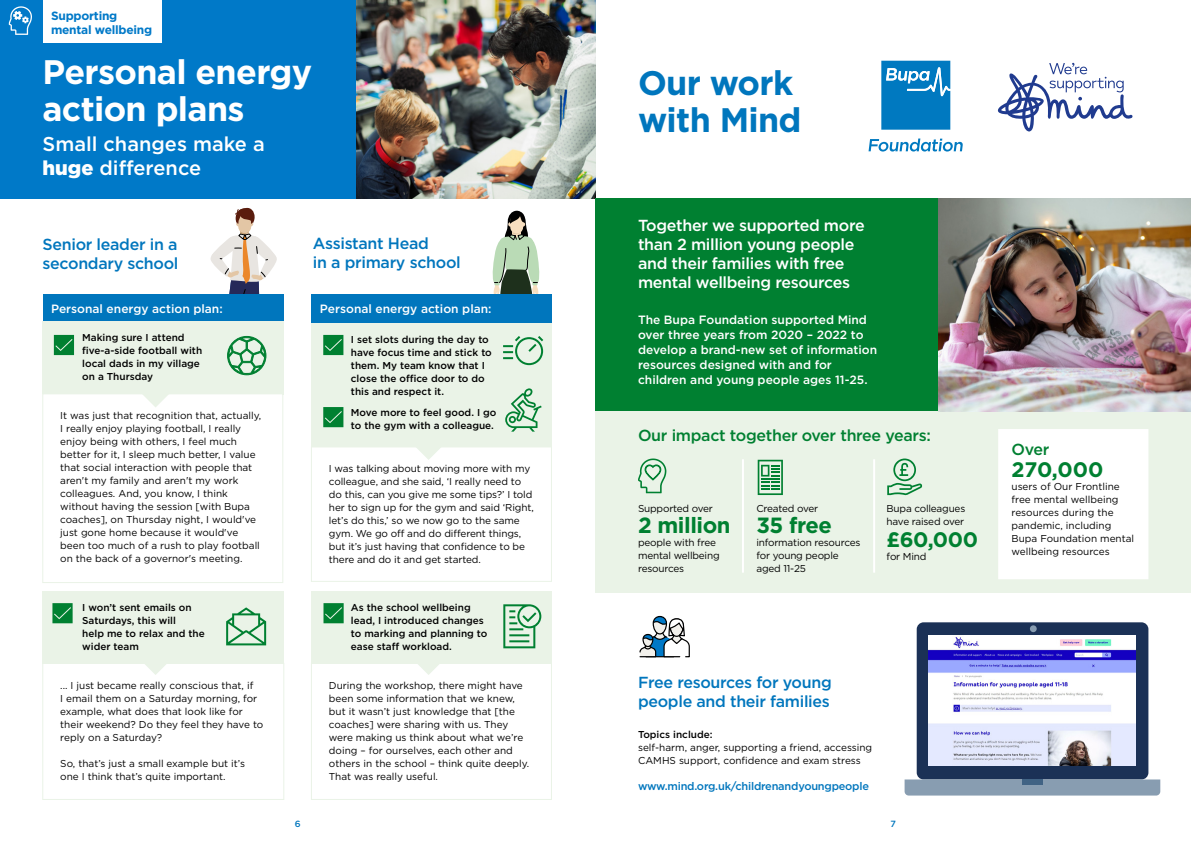
<style>
.page{position:relative;width:1191px;height:842px;background:#fff}
.page>*{position:absolute;margin:0;border:0;box-sizing:border-box;transform-origin:0 0}
.Main_Headings{font:700 34px/37px "Gotham";letter-spacing:-.02em;color:#fff}
.Main_Headings-2{font:700 34px/37px "Gotham";letter-spacing:-.02em;color:#0076bd}
.Body_Copy{font:700 22px "Gotham";letter-spacing:-.02em;color:#008031}
.Body_Copy-2{font:700 21px "Gotham";letter-spacing:-.02em;color:#008031}
.Main_Heading_Subhead{font:500 20px/24px "Gotham";color:#fff}
.Subheadings_Cyan{font:500 16px/19px "Gotham";letter-spacing:-.02em;color:#0076bd}
.Subheading_White{font:500 16px/19px "Gotham";letter-spacing:-.02em;color:#fff}
.Subheading_Green{font:500 16px "Gotham";letter-spacing:-.02em;color:#008031}
.Green_Intro_Para{font:500 12px/15px "Gotham";color:#fff}
.Body_Copy-3{font:500 12px "Gotham";color:#fff}
.Main_Headings-3{font:700 12px/14px "Gotham";letter-spacing:-.02em;color:#0079c8}
.Body_Copy-4{font:500 11px "Gotham";letter-spacing:-.02em;color:#0076bd}
.Body_Copy-5{font:10px/13px "Gotham";color:#000}
.Body_Copy-6{font:500 10px/13px "Gotham";color:#000}
.Body_Copy-7{font:10px/13px "Gotham";letter-spacing:-.02em;color:#000}
.Body_Copy-8{font:10px "Gotham";letter-spacing:-.025em;color:#000}
.t1{font:500 9px "Gotham";color:#0076bd}
.s1{font-weight:900}
.s2{font-weight:500}
</style>
<div class="page">
<div style="left:595px;top:409px;width:596px;height:183px;background:#eaf3e7"></div>
<div style="left:0;top:0;width:595px;height:198px;background:#0079c8"></div>
<div style="left:43px;top:295px;width:240px;height:28px;background:#0076bd"></div>
<div style="left:311px;top:295px;width:241px;height:28px;background:#0076bd"></div>
<div style="left:43px;top:321px;width:240px;height:73px;background:#eaf3e7"></div>
<div style="left:311px;top:323px;width:241px;height:124px;background:#eaf3e7"></div>
<div style="left:43px;top:591px;width:240px;height:73px;background:#eaf3e7"></div>
<div style="left:311px;top:591px;width:241px;height:73px;background:#eaf3e7"></div>
<div style="left:42px;top:393px;width:241px;height:190px;border:1px solid #eaf3e7"></div>
<div style="left:311px;top:446px;width:241px;height:136px;border:1px solid #eaf3e7"></div>
<div style="left:42px;top:663px;width:242px;height:137px;border:1px solid #eaf3e7"></div>
<div style="left:311px;top:663px;width:241px;height:137px;border:1px solid #eaf3e7"></div>
<svg style="left:54px;top:335px;width:20px;height:20px"></svg>
<svg style="left:323px;top:335px;width:20px;height:20px"></svg>
<svg style="left:323px;top:407px;width:20px;height:20px"></svg>
<svg style="left:52px;top:603px;width:21px;height:20px"></svg>
<svg style="left:323px;top:603px;width:21px;height:20px"></svg>
<img style="left:356px;top:0;width:239px;height:198px">
<svg style="left:226px;top:607px;width:40px;height:38px"></svg>
<svg style="left:210px;top:207px;width:67px;height:168px"></svg>
<svg style="left:137px;top:393px;width:37px;height:14px"></svg>
<svg style="left:410px;top:446px;width:36px;height:14px"></svg>
<svg style="left:137px;top:663px;width:37px;height:12px"></svg>
<svg style="left:410px;top:663px;width:36px;height:12px"></svg>
<svg style="left:503px;top:604px;width:38px;height:44px"></svg>
<svg style="left:868px;top:61px;width:95px;height:91px"></svg>
<svg style="left:997px;top:63px;width:135px;height:68px"></svg>
<div style="left:595px;top:198px;width:343px;height:213px;background:#008031"></div>
<img style="left:938px;top:198px;width:253px;height:213px">
<svg style="left:492px;top:210px;width:59px;height:155px"></svg>
<svg style="left:505px;top:388px;width:36px;height:44px"></svg>
<svg style="left:639px;top:615px;width:51px;height:43px"></svg>
<div style="left:642px;top:634px;width:11px;height:13px;border:1px solid #000;border-radius:5px"></div>
<div style="left:916px;top:622px;width:232px;height:157px;background:#1b3156;border-radius:7px"></div>
<div style="left:904px;top:779px;width:256px;height:16px;background:#889db1"></div>
<div style="left:1022px;top:779px;width:20px;height:6px;background:#416384"></div>
<div style="left:1030px;top:625px;width:6px;height:7px;background:#889db1;border-radius:50%"></div>
<div style="left:999px;top:430px;width:148px;height:148px;background:#fff"></div>
<div style="left:998px;top:429px;width:150px;height:150px;border:2px solid #fff"></div>
<hr style="left:742px;top:459px;width:2px;height:114px;background:#fff">
<hr style="left:873px;top:459px;width:2px;height:114px;background:#fff">
<svg style="left:638px;top:458px;width:28px;height:35px"></svg>
<svg style="left:757px;top:460px;width:26px;height:35px"></svg>
<svg style="left:893px;top:458px;width:23px;height:23px"></svg>
<div style="left:895px;top:460px;width:19px;height:19px;background:#eaf3e7;border-radius:50%"></div>
<svg style="left:899px;top:463px;width:9px;height:13px"></svg>
<svg style="left:887px;top:483px;width:35px;height:12px"></svg>
<img style="left:928px;top:635px;width:208px;height:131px">
<div style="left:43px;top:0;width:119px;height:43px;background:#fff"></div>
<svg style="left:8px;top:6px;width:24px;height:29px"></svg>
<p class="Main_Headings-3" style="left:51px;top:8px;width:103px">Supporting mental wellbeing</p>
<p class="Main_Headings" style="left:43px;top:53px;width:271px">Personal energy action plans</p>
<p class="Main_Heading_Subhead" style="left:43px;top:131px;width:224px">Small changes make a <span class="s1">huge</span> difference</p>
<p class="Subheadings_Cyan" style="left:43px;top:235px;width:137px">Senior leader in a secondary school</p>
<p class="Subheadings_Cyan" style="left:313px;top:234px;width:149px">Assistant Head<br>in a primary school</p>
<p class="Body_Copy-3" style="left:51px;top:301px;width:173px">Personal energy action plan:</p>
<p class="Body_Copy-3" style="left:320px;top:301px;width:173px">Personal energy action plan:</p>
<p class="Body_Copy-6" style="left:82px;top:330px;width:121px">Making sure I attend five-a-side football with local dads in my village on a Thursday</p>
<p class="Body_Copy-6" style="left:351px;top:332px;width:142px">I set slots during the day to have focus time and stick to them. My team know that I close the office door to do this and respect it.</p>
<p class="Body_Copy-6" style="left:351px;top:406px;width:147px">Move more to feel good. I go to the gym with a colleague.</p>
<p class="Body_Copy-5" style="left:60px;top:409px;width:202px">It was just that recognition that, actually, I really enjoy playing football, I really enjoy being with others, I feel much better for it, I sleep much better, I value that social interaction with people that aren't my family and aren't my work colleagues. And, you know, I think without having the session [with Bupa coaches], on Thursday night, I would've just gone home because it would've been too much of a rush to play football on the back of a governor's meeting.</p>
<p class="Body_Copy-5" style="left:329px;top:462px;width:206px">I was talking about moving more with my colleague, and she said, ‘I really need to do this, can you give me some tips?’ I told her to sign up for the gym and said ‘Right, let’s do this,’ so we now go to the same gym. We go off and do different things, but it’s just having that confidence to be there and do it and get started.</p>
<p class="Body_Copy-6" style="left:82px;top:601px;width:124px">I won’t sent emails on<br>Saturdays, this will<br>help me to relax and the wider team</p>
<p class="Body_Copy-6" style="left:351px;top:601px;width:138px">As the school wellbeing lead, I introduced changes to marking and planning to ease staff workload.</p>
<p class="Body_Copy-5" style="left:60px;top:679px;width:204px">... I just became really conscious that, if<br>I email them on a Saturday morning, for example, what does that look like for their weekend? Do they feel they have to reply on a Saturday?</p>
<p class="Body_Copy-5" style="left:60px;top:757px;width:186px">So, that’s just a small example but it’s one I think that’s quite important.</p>
<p class="Body_Copy-5" style="left:329px;top:679px;width:202px">During the workshop, there might have been some information that we knew, but it wasn’t just knowledge that [the coaches] were sharing with us. They were making us think about what we’re doing – for ourselves, each other and others in the school – think quite deeply.<br>That was really useful.</p>
<p class="Main_Headings-2" style="left:638px;top:64px;width:165px">Our work with Mind</p>
<p class="Subheading_White" style="left:638px;top:216px;width:228px">Together we supported more than 2 million young people and their families with free mental wellbeing resources</p>
<p class="Green_Intro_Para" style="left:638px;top:312px;width:241px">The Bupa Foundation supported Mind over three years from 2020 – 2022 to develop a brand-new set of information resources designed with and for children and young people ages 11-25.</p>
<p class="Subheading_Green" style="left:638px;top:425px;width:294px">Our impact together over three years:</p>
<p class="Body_Copy-7" style="left:638px;top:502px;width:76px">Supported over</p>
<p class="Body_Copy" style="left:638px;top:510px;width:94px">2 million</p>
<p class="Body_Copy-7" style="left:638px;top:536px;width:83px">people with free mental wellbeing resources</p>
<p class="Body_Copy-8" style="left:756px;top:502px;width:63px">Created over</p>
<p class="Body_Copy" style="left:756px;top:510px;width:77px">35 free</p>
<p class="Body_Copy-7" style="left:756px;top:536px;width:106px">information resources for young people aged 11-25</p>
<p class="Body_Copy-7" style="left:886px;top:502px;width:80px">Bupa colleagues have raised over</p>
<p class="Body_Copy-2" style="left:886px;top:526px;width:93px">£60,000</p>
<p class="Body_Copy-5" style="left:886px;top:550px;width:41px">for Mind</p>
<p class="Subheadings_Cyan" style="left:638px;top:672px;width:195px">Free resources for young people and their families</p>
<p class="Body_Copy-5" style="left:638px;top:728px;width:236px"><span class="s2">Topics include:<br></span>self-harm, anger, supporting a friend, accessing<br>CAMHS support, confidence and exam stress</p>
<p class="Body_Copy-4" style="left:638px;top:779px;width:232px">www.mind.org.uk/childrenandyoungpeople</p>
<p class="t1" style="left:295px;top:817px;width:7px">6</p>
<p class="t1" style="left:890px;top:817px;width:7px">7</p>
<p class="Subheading_Green" style="left:1011px;top:439px;width:39px">Over</p>
<p class="Body_Copy-2" style="left:1011px;top:456px;width:94px">270,000</p>
<p class="Body_Copy-5" style="left:1011px;top:480px;width:124px">users of Our Frontline free mental wellbeing resources during the pandemic, including<br>Bupa Foundation mental wellbeing resources</p>
</div>
